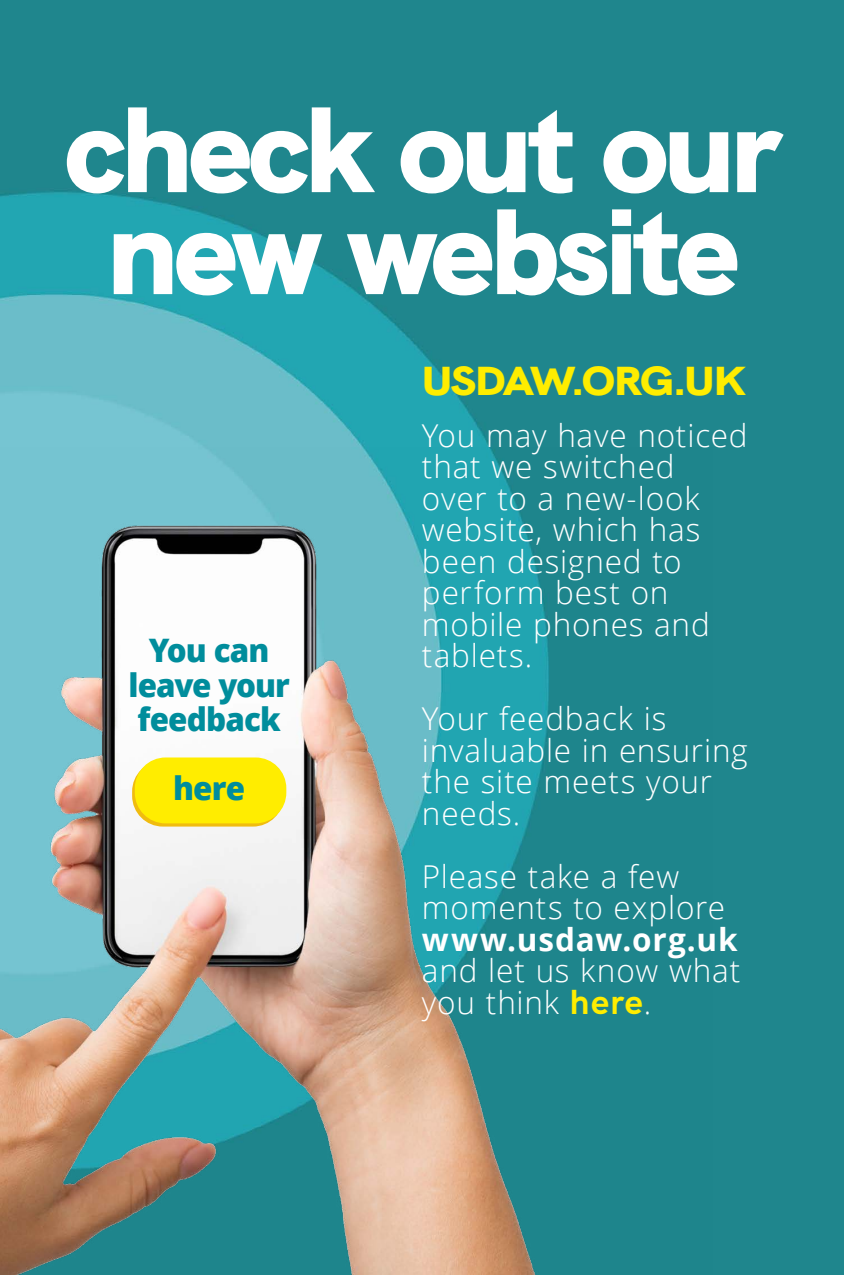
<style>
.page{position:relative;width:844px;height:1275px;background:#fff}
.page>*{position:absolute;margin:0;border:0;box-sizing:border-box;transform-origin:0 0}
.t1{font:900 121.57px/102px "HK Grotesk";letter-spacing:-.03em;color:#fff;text-align:center}
.t2{font:900 40.5px "HK Grotesk";letter-spacing:-.02em;color:#ffed00;scale:1.12 1}
.t3{font:800 32.33px/34.5px "Open Sans";letter-spacing:-.03em;color:#008d9c;text-align:center}
.t4{font:300 31.5px/31.5px "Open Sans";letter-spacing:.025em;color:#fff}
.t5{font:700 31.5px "Open Sans";letter-spacing:.035em;color:#fff}
.s1{font-family:"HK Grotesk";font-weight:700;font-size:35.1px;color:#ffed00}
</style>
<div class="page">
<img style="left:0;top:0;width:844px;height:1275px">
<img style="left:0;top:448px;width:712px;height:827px">
<svg style="left:132px;top:761px;width:152px;height:66px"></svg>
<div style="left:135px;top:758px;width:151px;height:65px;background:#ffed00;border-radius:31px"></div>
<h1 class="t1" style="left:65px;top:89px;width:717px">check out our new website</h1>
<p class="t3" style="left:128px;top:632px;width:163px">You can leave your feedback</p>
<p class="t3" style="left:173px;top:770px;width:73px">here</p>
<p class="t2" style="left:422px;top:350px;width:290px">USDAW.ORG.UK</p>
<p class="t4" style="left:422px;top:419px;width:327px">You may have noticed that we switched<br>over to a new-look website, which has been designed to perform best on mobile phones and tablets.</p>
<p class="t4" style="left:422px;top:702px;width:327px">Your feedback is invaluable in ensuring the site meets your needs.</p>
<p class="t4" style="left:422px;top:860px;width:305px">Please take a few moments to explore</p>
<p class="t5" style="left:422px;top:917px;width:317px">www.usdaw.org.uk</p>
<p class="t4" style="left:422px;top:954px;width:320px">and let us know what you think <span class="s1">here</span>.</p>
</div>
